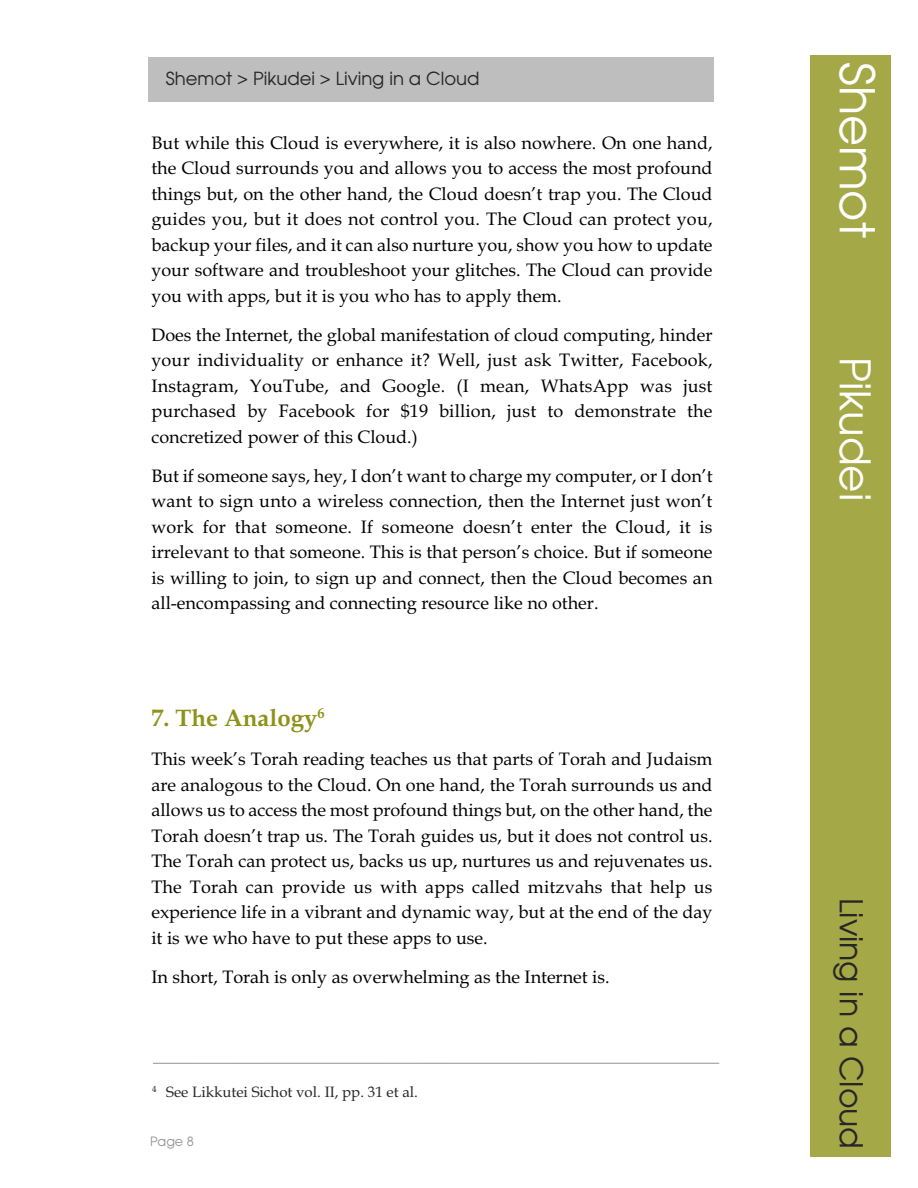
<style>
.page{position:relative;width:918px;height:1188px;background:#fff}
.page>*{position:absolute;margin:0;border:0;box-sizing:border-box;transform-origin:0 0}
.t1{font:47.7px "Avalon Plain";color:#fff}
.t2{font:42px "Avalon Plain";color:#fff}
.t3{font:31.5px "Avalon Plain";color:#272627}
.t4{font:700 24px "Book Antiqua";color:#8e9218}
.t5{font:18px/25.5px "Book Antiqua";color:#000;text-align:justify}
.t6{font:18px "Avalon Plain";color:#272627}
.t7{font:15px "Book Antiqua";color:#272627}
.t8{font:12.75px "Avalon Plain";color:#939393}
</style>
<div class="page">
<div style="left:810px;top:55px;width:81px;height:1101px;background:#a5a846"></div>
<div style="left:148px;top:57px;width:566px;height:45px;background:#bebebe"></div>
<hr style="left:153px;top:1063px;width:566px;height:1px;background:#939393">
<p class="t6" style="left:166px;top:68px;width:315px">Shemot &gt; Pikudei &gt; Living in a Cloud</p>
<h1 class="t1" style="left:884px;top:62px;width:177px;rotate:90deg">Shemot</h1>
<p class="t5" style="left:151px;top:130px;width:563px">But while this Cloud is everywhere, it is also nowhere. On one hand, the Cloud surrounds you and allows you to access the most profound things but, on the other hand, the Cloud doesn’t trap you. The Cloud guides you, but it does not control you. The Cloud can protect you, backup your files, and it can also nurture you, show you how to update your software and troubleshoot your glitches. The Cloud can provide you with apps, but it is you who has to apply them.</p>
<p class="t5" style="left:151px;top:322px;width:563px">Does the Internet, the global manifestation of cloud computing, hinder your individuality or enhance it? Well, just ask Twitter, Facebook, Instagram, YouTube, and Google. (I mean, WhatsApp was just purchased by Facebook for $19 billion, just to demonstrate the concretized power of this Cloud.)</p>
<p class="t5" style="left:151px;top:463px;width:563px">But if someone says, hey, I don’t want to charge my computer, or I don’t want to sign unto a wireless connection, then the Internet just won’t work for that someone. If someone doesn’t enter the Cloud, it is irrelevant to that someone. This is that person’s choice. But if someone is willing to join, to sign up and connect, then the Cloud becomes an all-encompassing and connecting resource like no other.</p>
<h2 class="t2" style="left:879px;top:357px;width:146px;rotate:90deg">Pikudei</h2>
<h3 class="t4" style="left:151px;top:704px;width:175px">7. The Analogy<sup>6</sup></h3>
<p class="t5" style="left:151px;top:746px;width:563px">This week’s Torah reading teaches us that parts of Torah and Judaism are analogous to the Cloud. On one hand, the Torah surrounds us and allows us to access the most profound things but, on the other hand, the Torah doesn’t trap us. The Torah guides us, but it does not control us.<br>The Torah can protect us, backs us up, nurtures us and rejuvenates us.<br>The Torah can provide us with apps called mitzvahs that help us experience life in a vibrant and dynamic way, but at the end of the day it is we who have to put these apps to use.</p>
<p class="t5" style="left:151px;top:964px;width:460px">In short, Torah is only as overwhelming as the Internet is.</p>
<p class="t7" style="left:152px;top:1083px;width:268px"><sup>4</sup> See Likkutei Sichot vol. II, pp. 31 et al.</p>
<p class="t8" style="left:150px;top:1134px;width:45px">Page 8</p>
<h3 class="t3" style="left:869px;top:898px;width:253px;rotate:90deg">Living in a Cloud</h3>
</div>
